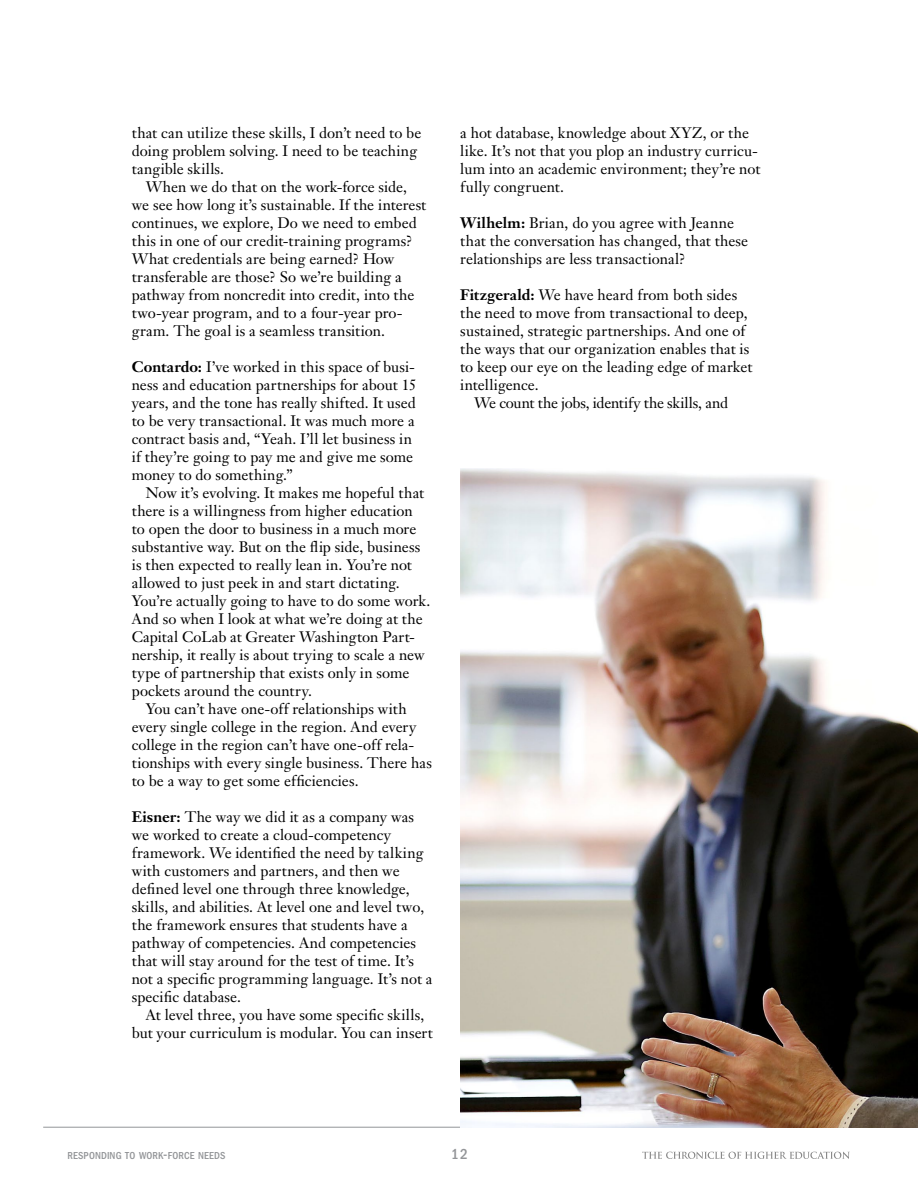
<style>
.page{position:relative;width:918px;height:1188px;background:#fff}
.page>*{position:absolute;margin:0;border:0;box-sizing:border-box;transform-origin:0 0}
.p_2018Reports{font:15px/18px "Janson Text LT Std";letter-spacing:.005em;color:#000}
.p_2018Reports-2{font:15px "Janson Text LT Std";letter-spacing:-.015em;color:#000}
.t1{font:500 condensed 15px "ITC Franklin Gothic Std";color:#939598}
.t2{font:500 condensed 10.5px "ITC Franklin Gothic Std";letter-spacing:.01em;color:#939598}
.s1{font-weight:700}
.s2{font-size:15px}
</style>
<div class="page">
<hr style="left:43px;top:1127px;width:832px;height:1px;background:#939598">
<svg style="left:642px;top:1152px;width:208px;height:7px"></svg>
<img style="left:460px;top:469px;width:458px;height:658px">
<p class="p_2018Reports" style="left:132px;top:123px;width:291px">that can utilize these skills, I don’t need to be doing problem solving. I need to be teaching tangible skills.</p>
<p class="p_2018Reports" style="left:132px;top:177px;width:296px;text-indent:14px">When we do that on the work-force side, we see how long it’s sustainable. If the interest continues, we explore, Do we need to embed this in one of our credit-training programs?<br>What credentials are being earned? How transferable are those? So we’re building a pathway from noncredit into credit, into the two-year program, and to a four-year pro&shy;gram. The goal is a seamless transition.</p>
<p class="p_2018Reports" style="left:132px;top:357px;width:286px"><span class="s1">Contardo:</span> I’ve worked in this space of busi&shy;ness and education partnerships for about 15 years, and the tone has really shifted. It used to be very transactional. It was much more a contract basis and, “Yeah. I’ll let business in if they’re going to pay me and give me some money to do something.”</p>
<p class="p_2018Reports" style="left:132px;top:483px;width:300px;text-indent:14px">Now it’s evolving. It makes me hopeful that there is a willingness from higher education<br>to open the door to business in a much more substantive way. But on the flip side, business is then expected to really lean in. You’re not allowed to just peek in and start dictating.<br>You’re actually going to have to do some work.<br>And so when I look at what we’re doing at the Capital CoLab at Greater Washington Part&shy;nership, it really is about trying to scale a new type of partnership that exists only in some pockets around the country.</p>
<p class="p_2018Reports" style="left:132px;top:699px;width:302px;text-indent:14px">You can’t have one-off relationships with every single college in the region. And every college in the region can’t have one-off rela&shy;tionships with every single business. There has to be a way to get some efficiencies.</p>
<p class="p_2018Reports" style="left:132px;top:807px;width:302px"><span class="s1">Eisner:</span> The way we did it as a company was we worked to create a cloud-competency framework. We identified the need by talking with customers and partners, and then we defined level one through three knowledge, skills, and abilities. At level one and level two, the framework ensures that students have a pathway of competencies. And competencies that will stay around for the test of time. It’s not a specific programming language. It’s not a specific database.</p>
<p class="p_2018Reports" style="left:132px;top:1005px;width:303px;text-align:center">At level three, you have some specific skills, but your curriculum is modular. You can insert</p>
<p class="p_2018Reports" style="left:460px;top:123px;width:302px">a hot database, knowledge about XYZ, or the like. It’s not that you plop an industry curricu&shy;lum into an academic environment; they’re not fully congruent.</p>
<p class="p_2018Reports" style="left:460px;top:213px;width:289px"><span class="s1">Wilhelm:</span> Brian, do you agree with Jeanne that the conversation has changed, that these relationships are less transactional?</p>
<p class="p_2018Reports" style="left:460px;top:285px;width:294px"><span class="s1">Fitzgerald:</span> We have heard from both sides the need to move from transactional to deep, sustained, strategic partnerships. And one of the ways that our organization enables that is to keep our eye on the leading edge of market intelligence.</p>
<p class="p_2018Reports-2" style="left:474px;top:393px;width:255px">We count the jobs, identify the skills, and</p>
<p class="t2" style="left:68px;top:1150px;width:160px">RESPONDING TO WORK<span class="s2">-</span>FORCE NEEDS</p>
<p class="t1" style="left:451px;top:1146px;width:18px">12</p>
</div>
